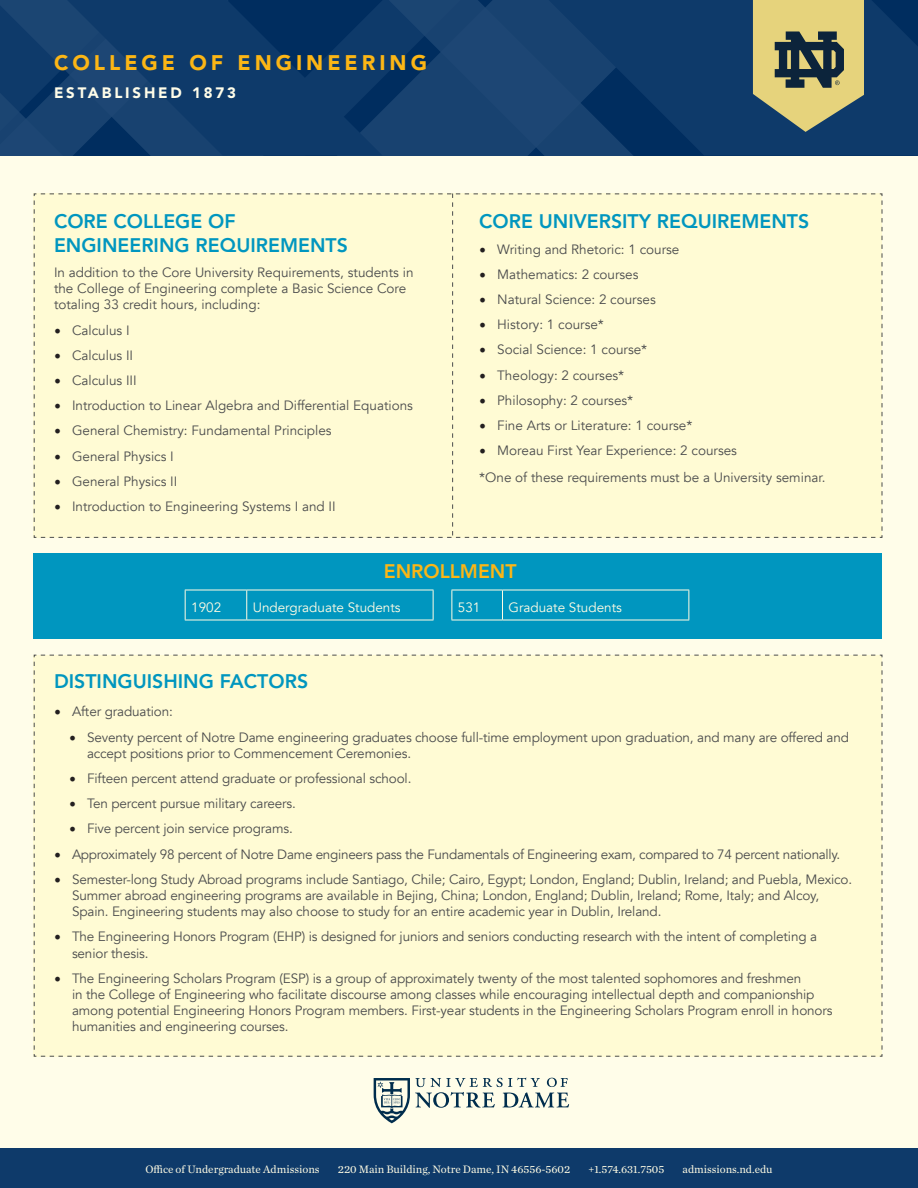
<style>
.page{position:relative;width:918px;height:1188px;background:#fff}
.page>*{position:absolute;margin:0;border:0;box-sizing:border-box;transform-origin:0 0}
.t1{font:900 21px "Avenir LT Std";letter-spacing:.19em;color:#fcb615}
.t2{font:800 19.5px/23.4px "Avenir";color:#0096bf}
.t3{font:800 19.5px "Avenir";color:#fcb615}
.t4{font:900 15px "Avenir LT Std";letter-spacing:.19em;color:#fffde9}
.t5{font:13.5px/16.2px "Avenir";letter-spacing:-.01em;color:#4b4c4d}
.t6{font:13.5px "Avenir";color:#fffce4}
.t7{font:11.25px "Chronicle Text G1";color:#fffce4}
.s1{font-family:"Minion Pro";font-size:18px;color:#231f20}
</style>
<div class="page">
<div style="left:0;top:153px;width:918px;height:1021px;background:#fffde9"></div>
<div style="left:0;top:1148px;width:918px;height:40px;background:#0e3a6a"></div>
<svg style="left:767px;top:0;width:151px;height:156px;fill:#0e3a6a"></svg>
<svg style="left:461px;top:0;width:306px;height:156px"></svg>
<svg style="left:398px;top:0;width:63px;height:156px;fill:#184270"></svg>
<svg style="left:0;top:0;width:398px;height:156px;fill:#0e3a6a"></svg>
<svg style="left:753px;top:0;width:111px;height:132px"></svg>
<div style="left:33px;top:654px;width:850px;height:403px;background:#fffbd4"></div>
<div style="left:34px;top:194px;width:849px;height:344px;background:#fffbd4"></div>
<div style="left:34px;top:554px;width:848px;height:85px;background:#0096bf"></div>
<hr style="left:185px;top:590px;width:62px;height:1px;background:#fffce4">
<hr style="left:185px;top:590px;width:1px;height:30px;background:#fffce4">
<hr style="left:247px;top:590px;width:187px;height:1px;background:#fffce4">
<hr style="left:246px;top:590px;width:1px;height:30px;background:#fffce4">
<hr style="left:433px;top:590px;width:1px;height:30px;background:#fffce4">
<hr style="left:185px;top:620px;width:62px;height:1px;background:#fffce4">
<hr style="left:247px;top:620px;width:187px;height:1px;background:#fffce4">
<hr style="left:452px;top:590px;width:50px;height:1px;background:#fffce4">
<hr style="left:452px;top:590px;width:1px;height:30px;background:#fffce4">
<hr style="left:502px;top:590px;width:187px;height:1px;background:#fffce4">
<hr style="left:502px;top:590px;width:1px;height:30px;background:#fffce4">
<hr style="left:688px;top:590px;width:1px;height:30px;background:#fffce4">
<hr style="left:452px;top:620px;width:50px;height:1px;background:#fffce4">
<hr style="left:502px;top:620px;width:187px;height:1px;background:#fffce4">
<svg style="left:374px;top:1078px;width:195px;height:45px"></svg>
<p class="t1" style="left:54px;top:50px;width:375px">COLLEGE OF ENGINEERING</p>
<p class="t4" style="left:54px;top:84px;width:184px">ESTABLISHED 1873</p>
<p class="t2" style="left:54px;top:210px;width:295px">CORE COLLEGE OF<br>ENGINEERING REQUIREMENTS</p>
<p class="t5" style="left:54px;top:264px;width:361px">In addition to the Core University Requirements, students in the College of Engineering complete a Basic Science Core totaling 33 credit hours, including:</p>
<p class="t5" style="left:54px;top:322px;width:77px"><span class="s1">•</span> Calculus I</p>
<p class="t5" style="left:54px;top:347px;width:81px"><span class="s1">•</span> Calculus II</p>
<p class="t5" style="left:54px;top:372px;width:84px"><span class="s1">•</span> Calculus III</p>
<p class="t5" style="left:54px;top:398px;width:361px"><span class="s1">•</span> Introduction to Linear Algebra and Differential Equations</p>
<p class="t5" style="left:54px;top:423px;width:279px"><span class="s1">•</span> General Chemistry: Fundamental Principles</p>
<p class="t5" style="left:54px;top:448px;width:121px"><span class="s1">•</span> General Physics I</p>
<p class="t5" style="left:54px;top:473px;width:125px"><span class="s1">•</span> General Physics II</p>
<p class="t5" style="left:54px;top:498px;width:283px"><span class="s1">•</span> Introduction to Engineering Systems I and II</p>
<p class="t2" style="left:479px;top:210px;width:332px">CORE UNIVERSITY REQUIREMENTS</p>
<p class="t5" style="left:479px;top:241px;width:202px"><span class="s1">•</span> Writing and Rhetoric: 1 course</p>
<p class="t5" style="left:479px;top:266px;width:161px"><span class="s1">•</span> Mathematics: 2 courses</p>
<p class="t5" style="left:479px;top:291px;width:178px"><span class="s1">•</span> Natural Science: 2 courses</p>
<p class="t5" style="left:479px;top:317px;width:126px"><span class="s1">•</span> History: 1 course*</p>
<p class="t5" style="left:479px;top:342px;width:170px"><span class="s1">•</span> Social Science: 1 course*</p>
<p class="t5" style="left:479px;top:367px;width:147px"><span class="s1">•</span> Theology: 2 courses*</p>
<p class="t5" style="left:479px;top:392px;width:156px"><span class="s1">•</span> Philosophy: 2 courses*</p>
<p class="t5" style="left:479px;top:417px;width:215px"><span class="s1">•</span> Fine Arts or Literature: 1 course*</p>
<p class="t5" style="left:479px;top:443px;width:259px"><span class="s1">•</span> Moreau First Year Experience: 2 courses</p>
<p class="t5" style="left:479px;top:469px;width:348px">*One of these requirements must be a University seminar.</p>
<p class="t3" style="left:384px;top:560px;width:134px">ENROLLMENT</p>
<p class="t6" style="left:191px;top:599px;width:32px">1902</p>
<p class="t6" style="left:253px;top:599px;width:149px">Undergraduate Students</p>
<p class="t6" style="left:458px;top:599px;width:24px">531</p>
<p class="t6" style="left:508px;top:599px;width:115px">Graduate Students</p>
<p class="t2" style="left:54px;top:670px;width:256px">DISTINGUISHING FACTORS</p>
<p class="t5" style="left:54px;top:704px;width:120px"><span class="s1">•</span> After graduation:</p>
<p class="t5" style="left:87px;top:729px;width:764px;text-indent:-18px"><span class="s1">•</span> Seventy percent of Notre Dame engineering graduates choose full-time employment upon graduation, and many are offered and accept positions prior to Commencement Ceremonies.</p>
<p class="t5" style="left:69px;top:770px;width:344px"><span class="s1">•</span> Fifteen percent attend graduate or professional school.</p>
<p class="t5" style="left:69px;top:796px;width:228px"><span class="s1">•</span> Ten percent pursue military careers.</p>
<p class="t5" style="left:69px;top:821px;width:225px"><span class="s1">•</span> Five percent join service programs.</p>
<p class="t5" style="left:54px;top:846px;width:788px"><span class="s1">•</span> Approximately 98 percent of Notre Dame engineers pass the Fundamentals of Engineering exam, compared to 74 percent nationally.</p>
<p class="t5" style="left:72px;top:871px;width:782px;text-indent:-18px"><span class="s1">•</span> Semester-long Study Abroad programs include Santiago, Chile; Cairo, Egypt; London, England; Dublin, Ireland; and Puebla, Mexico.<br>Summer abroad engineering programs are available in Bejing, China; London, England; Dublin, Ireland; Rome, Italy; and Alcoy,<br>Spain. Engineering students may also choose to study for an entire academic year in Dublin, Ireland.</p>
<p class="t5" style="left:72px;top:929px;width:747px;text-indent:-18px"><span class="s1">•</span> The Engineering Honors Program (EHP) is designed for juniors and seniors conducting research with the intent of completing a senior thesis.</p>
<p class="t5" style="left:72px;top:970px;width:762px;text-indent:-18px"><span class="s1">•</span> The Engineering Scholars Program (ESP) is a group of approximately twenty of the most talented sophomores and freshmen<br>in the College of Engineering who facilitate discourse among classes while encouraging intellectual depth and companionship among potential Engineering Honors Program members. First-year students in the Engineering Scholars Program enroll in honors humanities and engineering courses.</p>
<p class="t7" style="left:145px;top:1161px;width:176px">Office of Undergraduate Admissions</p>
<p class="t7" style="left:338px;top:1161px;width:234px">220 Main Building, Notre Dame, IN 46556-5602</p>
<p class="t7" style="left:588px;top:1161px;width:77px">+1.574.631.7505</p>
<p class="t7" style="left:683px;top:1161px;width:92px">admissions.nd.edu</p>
</div>
